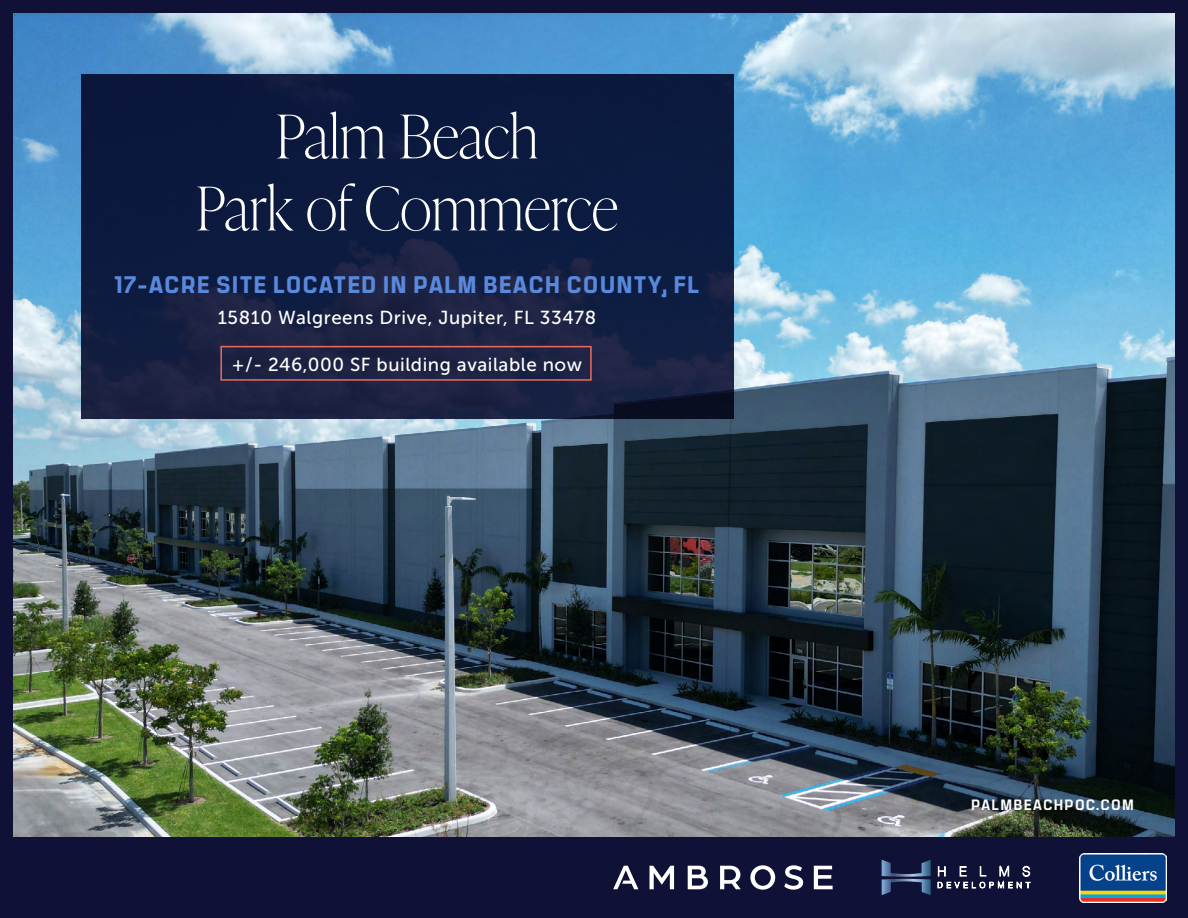
<style>
.page{position:relative;width:1188px;height:918px;background:#0f1136}
.page>*{position:absolute;margin:0;border:0;box-sizing:border-box;transform-origin:0 0}
.t1{font:100 60px/72px "Ivy Presto Display";color:#fff;text-align:center}
.t2{font:800 24px "Manifold CF";letter-spacing:.04em;color:#5989dd}
.t3{font:18.75px "Museo Sans 500";letter-spacing:.03em;color:#fff}
.t4{font:800 15px "Manifold CF";letter-spacing:.08em;color:#fff}
</style>
<div class="page">
<img style="left:14px;top:14px;width:1160px;height:823px">
<svg style="left:613px;top:866px;width:25px;height:23px"></svg>
<svg style="left:650px;top:866px;width:24px;height:23px"></svg>
<svg style="left:688px;top:866px;width:20px;height:23px"></svg>
<svg style="left:720px;top:866px;width:21px;height:23px"></svg>
<svg style="left:750px;top:865px;width:25px;height:25px"></svg>
<svg style="left:784px;top:865px;width:19px;height:25px"></svg>
<svg style="left:814px;top:866px;width:19px;height:23px"></svg>
<svg style="left:882px;top:860px;width:49px;height:35px"></svg>
<svg style="left:938px;top:866px;width:92px;height:23px"></svg>
<img style="left:1079px;top:853px;width:87px;height:50px">
<div style="left:81px;top:74px;width:652px;height:345px;background:linear-gradient(to bottom,#07173e,#1c2342)"></div>
<div style="left:220px;top:346px;width:372px;height:35px;border:2px solid #ec6b5f"></div>
<h1 class="t1" style="left:196px;top:97px;width:424px">Palm Beach<br>Park of Commerce</h1>
<p class="t2" style="left:114px;top:266px;width:587px">17-ACRE SITE LOCATED IN PALM BEACH COUNTY, FL</p>
<p class="t3" style="left:218px;top:307px;width:380px">15810 Walgreens Drive, Jupiter, FL 33478</p>
<p class="t3" style="left:232px;top:354px;width:352px">+/- 246,000 SF building available now</p>
<p class="t4" style="left:971px;top:793px;width:164px">PALMBEACHPOC.COM</p>
</div>
